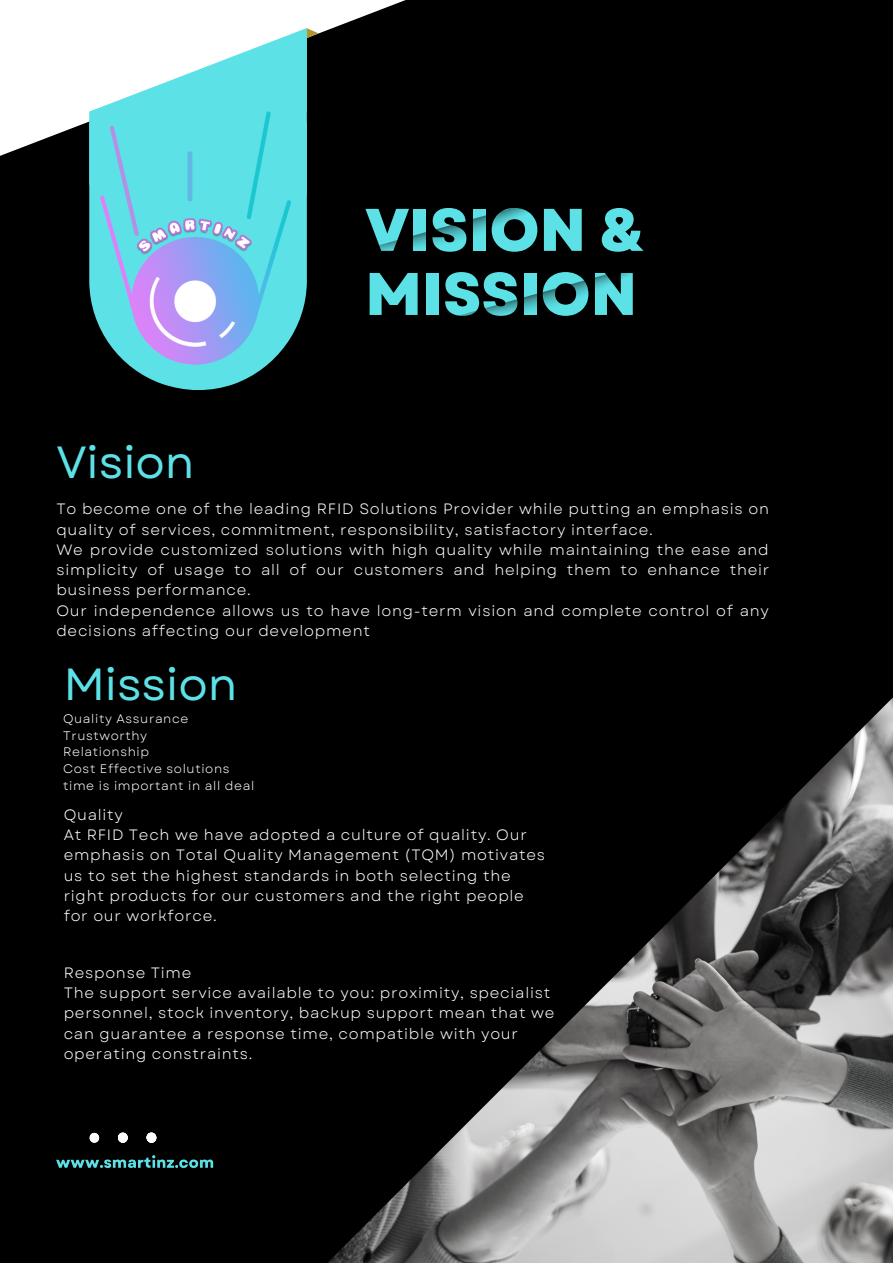
<style>
.page{position:relative;width:893px;height:1264px;background:#fff}
.page>*{position:absolute;margin:0;border:0;box-sizing:border-box;transform-origin:0 0}
.t1{font:800 60px "Garet";color:#5ce1e6}
.t2{font:45px "Garet";color:#5ce1e6}
.t3{font:15px/20.2px "Garet";letter-spacing:.05em;color:#fff}
.t4{font:12.3px "Garet";letter-spacing:.05em;color:#fff}
</style>
<div class="page">
<div style="left:0;top:0;width:892px;height:1262px;background:#000"></div>
<svg style="left:0;top:0;width:405px;height:156px;fill:#fff"></svg>
<svg style="left:89px;top:28px;width:229px;height:167px;background:#aae6e8"></svg>
<img style="left:329px;top:698px;width:563px;height:564px">
<img style="left:56px;top:1155px;width:158px;height:14px">
<svg style="left:90px;top:1132px;width:9px;height:10px"></svg>
<svg style="left:118px;top:1132px;width:10px;height:10px"></svg>
<svg style="left:146px;top:1132px;width:10px;height:10px"></svg>
<img style="left:91px;top:106px;width:227px;height:281px">
<p class="t2" style="left:56px;top:430px;width:140px">Vision</p>
<p class="t1" style="left:365px;top:187px;width:281px">VISION &amp;</p>
<p class="t1" style="left:365px;top:251px;width:273px">MISSION</p>
<p class="t3" style="left:56px;top:499px;width:714px">To become one of the leading RFID Solutions Provider while putting an emphasis on quality of services, commitment, responsibility, satisfactory interface.</p>
<p class="t3" style="left:56px;top:539px;width:714px;text-align:justify">We provide customized solutions with high quality while maintaining the ease and simplicity of usage to all of our customers and helping them to enhance their business performance.</p>
<p class="t3" style="left:56px;top:600px;width:714px">Our independence allows us to have long-term vision and complete control of any decisions affecting our development</p>
<p class="t2" style="left:64px;top:652px;width:175px">Mission</p>
<p class="t4" style="left:63px;top:710px;width:127px">Quality Assurance</p>
<p class="t4" style="left:63px;top:726px;width:86px">Trustworthy</p>
<p class="t4" style="left:63px;top:743px;width:87px">Relationship</p>
<p class="t4" style="left:63px;top:760px;width:168px">Cost Effective solutions</p>
<p class="t4" style="left:63px;top:776px;width:193px">time is important in all deal</p>
<p class="t3" style="left:64px;top:804px;width:61px">Quality</p>
<p class="t3" style="left:64px;top:825px;width:483px">At RFID Tech we have adopted a culture of quality. Our emphasis on Total Quality Management (TQM) motivates us to set the highest standards in both selecting the right products for our customers and the right people for our workforce.</p>
<p class="t3" style="left:64px;top:962px;width:129px">Response Time</p>
<p class="t3" style="left:64px;top:982px;width:492px">The support service available to you: proximity, specialist personnel, stock inventory, backup support mean that we can guarantee a response time, compatible with your operating constraints.</p>
</div>
